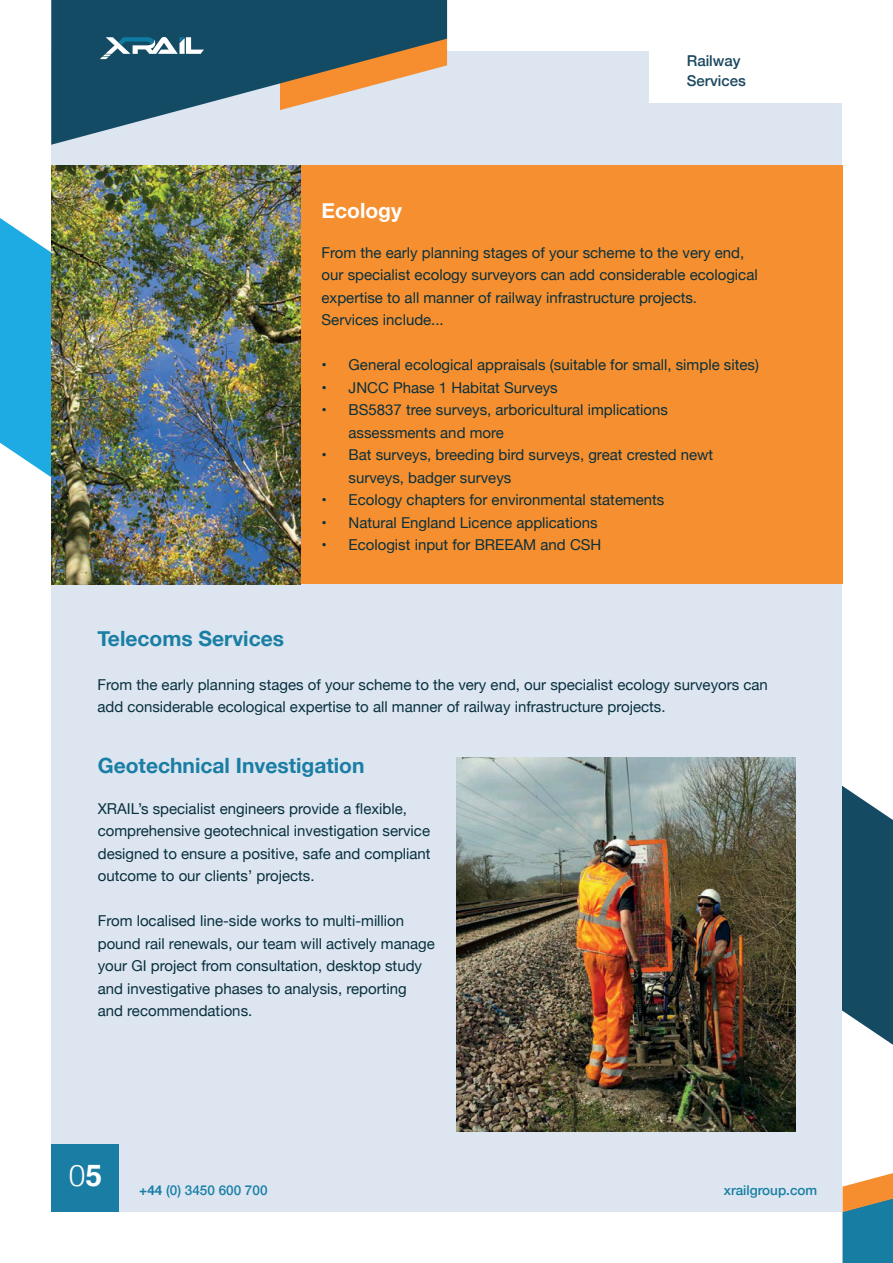
<style>
.page{position:relative;width:893px;height:1263px;background:#fff}
.page>*{position:absolute;margin:0;border:0;box-sizing:border-box;transform-origin:0 0}
.t1{font:300 30px "Helvetica";color:#fff}
.t2{font:700 21px "Helvetica Neue";color:#1a7ea4}
.t3{font:700 21px "Helvetica Neue";color:#fff}
.t4{font:15px/22.5px "Helvetica Neue";color:#09303e}
.t5{font:500 15px "Helvetica Neue";color:#1b4860}
.t6{font:500 13.5px "Helvetica Neue";color:#197fa6}
.t7{font:500 13.5px "Helvetica Neue";color:#187fa4}
.s1{font-weight:700}
</style>
<div class="page">
<svg style="left:842px;top:507px;width:51px;height:538px"></svg>
<svg style="left:0;top:218px;width:51px;height:259px;background:#3bb5e5"></svg>
<div style="left:51px;top:51px;width:791px;height:1161px;background:#dce5f0"></div>
<div style="left:52px;top:1144px;width:67px;height:67px;background:#1a7ea4"></div>
<svg style="left:51px;top:0;width:396px;height:145px;fill:#144b64"></svg>
<svg style="left:842px;top:1173px;width:51px;height:90px;background:#6a8c8a"></svg>
<svg style="left:100px;top:37px;width:104px;height:22px"></svg>
<div style="left:650px;top:51px;width:192px;height:52px;background:#fff"></div>
<div style="left:51px;top:166px;width:791px;height:418px;background:#f58f2f"></div>
<img style="left:51px;top:166px;width:249px;height:418px">
<img style="left:457px;top:757px;width:339px;height:374px">
<p class="t3" style="left:322px;top:194px;width:82px">Ecology</p>
<p class="t5" style="left:687px;top:49px;width:55px">Railway</p>
<p class="t5" style="left:687px;top:69px;width:61px">Services</p>
<p class="t2" style="left:97px;top:622px;width:188px">Telecoms Services</p>
<p class="t4" style="left:322px;top:242px;width:438px">From the early planning stages of your scheme to the very end, our specialist ecology surveyors can add considerable ecological expertise to all manner of railway infrastructure projects.<br>Services include...</p>
<p class="t4" style="left:322px;top:355px;width:439px">• General ecological appraisals (suitable for small, simple sites)</p>
<p class="t4" style="left:322px;top:377px;width:238px">• JNCC Phase 1 Habitat Surveys</p>
<p class="t4" style="left:349px;top:400px;width:321px;text-indent:-27px">• BS5837 tree surveys, arboricultural implications assessments and more</p>
<p class="t4" style="left:349px;top:445px;width:366px;text-indent:-27px">• Bat surveys, breeding bird surveys, great crested newt surveys, badger surveys</p>
<p class="t4" style="left:322px;top:490px;width:344px">• Ecology chapters for environmental statements</p>
<p class="t4" style="left:322px;top:512px;width:277px">• Natural England Licence applications</p>
<p class="t4" style="left:322px;top:535px;width:281px">• Ecologist input for BREEAM and CSH</p>
<p class="t4" style="left:97px;top:674px;width:672px">From the early planning stages of your scheme to the very end, our specialist ecology surveyors can add considerable ecological expertise to all manner of railway infrastructure projects.</p>
<p class="t2" style="left:98px;top:749px;width:268px">Geotechnical Investigation</p>
<p class="t4" style="left:98px;top:798px;width:334px">XRAIL’s specialist engineers provide a flexible, comprehensive geotechnical investigation service designed to ensure a positive, safe and compliant outcome to our clients’ projects.</p>
<p class="t4" style="left:98px;top:910px;width:338px">From localised line-side works to multi-million pound rail renewals, our team will actively manage your GI project from consultation, desktop study and investigative phases to analysis, reporting and recommendations.</p>
<p class="t1" style="left:69px;top:1150px;width:35px">0<span class="s1">5</span></p>
<p class="t6" style="left:139px;top:1180px;width:130px"><span class="s1">+44</span> (0) 3450 600 700</p>
<p class="t7" style="left:724px;top:1180px;width:95px">xrailgroup.com</p>
</div>
